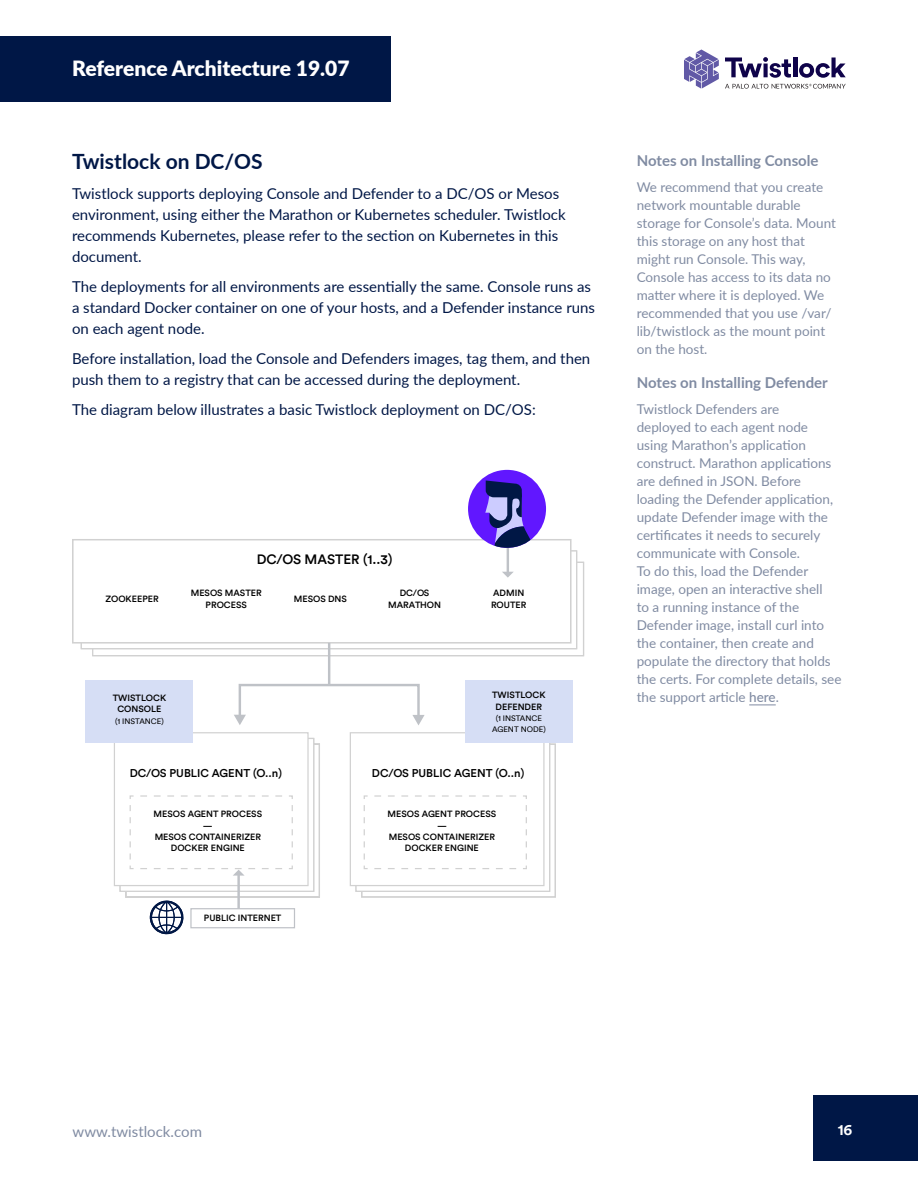
<style>
.page{position:relative;width:918px;height:1188px;background:#fff}
.page>*{position:absolute;margin:0;border:0;box-sizing:border-box;transform-origin:0 0}
.t1{font:900 21px "Lato";color:#fff}
.t2{font:700 21px "Lato";color:#001746}
.t3{font:15px/21px "Lato";color:#001746}
.t4{font:700 15px "Lato";color:#808ba2}
.t5{font:15px "Lato";color:#808ba2}
.t6{font:700 15px "Circular TT";color:#fff}
.t7{font:13.5px/18px "Lato";color:#808ba2}
.t8{font:500 13.5px "Circular TT";color:#000}
.t9{font:500 11.25px "Circular TT";color:#000}
.t10{font:500 9px/11.2px "Circular TT";color:#000;text-align:center}
.t11{font:7.95px/11.2px "Circular TT";color:#000;text-align:center}
.s1{font-weight:500}
</style>
<div class="page">
<div style="left:813px;top:1095px;width:105px;height:66px;background:#001746"></div>
<div style="left:0;top:36px;width:391px;height:66px;background:#001746"></div>
<hr style="left:793px;top:58px;width:4px;height:19px;background:#0f034a">
<svg style="left:799px;top:58px;width:47px;height:20px"></svg>
<svg style="left:725px;top:57px;width:66px;height:21px"></svg>
<svg style="left:684px;top:50px;width:35px;height:39px"></svg>
<svg style="left:725px;top:84px;width:121px;height:5px"></svg>
<svg style="left:749px;top:705px;width:27px;height:1px"></svg>
<svg style="left:80px;top:550px;width:498px;height:348px"></svg>
<div style="left:355px;top:738px;width:195px;height:154px;background:#fff;border:1px solid #d1d1d1"></div>
<div style="left:350px;top:733px;width:194px;height:153px;background:#fff"></div>
<div style="left:350px;top:732px;width:195px;height:154px;border:1px solid #d1d1d1"></div>
<div style="left:465px;top:680px;width:107px;height:63px;background:#d6def5"></div>
<svg style="left:363px;top:795px;width:164px;height:74px"></svg>
<div style="left:114px;top:733px;width:194px;height:153px;background:#fff"></div>
<div style="left:86px;top:680px;width:107px;height:63px;background:#d6def5"></div>
<div style="left:73px;top:540px;width:498px;height:103px;background:#fff"></div>
<div style="left:72px;top:539px;width:500px;height:105px;border:1px solid #d1d1d1"></div>
<hr style="left:507px;top:523px;width:2px;height:50px;background:#bfc2c7">
<svg style="left:502px;top:572px;width:11px;height:6px"></svg>
<div style="left:468px;top:470px;width:78px;height:78px;background:#6117ff;border-radius:50%"></div>
<hr style="left:328px;top:643px;width:2px;height:42px;background:#bfc2c7">
<svg style="left:119px;top:737px;width:202px;height:198px"></svg>
<svg style="left:485px;top:480px;width:46px;height:68px"></svg>
<h1 class="t1" style="left:72px;top:53px;width:279px">Reference Architecture 19.07</h1>
<h1 class="t2" style="left:72px;top:146px;width:192px">Twistlock on DC/OS</h1>
<p class="t3" style="left:72px;top:182px;width:495px">Twistlock supports deploying Console and Defender to a DC/OS or Mesos environment, using either the Marathon or Kubernetes scheduler. Twistlock recommends Kubernetes, please refer to the section on Kubernetes in this document.</p>
<p class="t3" style="left:72px;top:275px;width:525px">The deployments for all environments are essentially the same. Console runs as a standard Docker container on one of your hosts, and a Defender instance runs on each agent node.</p>
<p class="t3" style="left:72px;top:347px;width:520px">Before installation, load the Console and Defenders images, tag them, and then push them to a registry that can be accessed during the deployment.</p>
<p class="t3" style="left:72px;top:398px;width:465px">The diagram below illustrates a basic Twistlock deployment on DC/OS:</p>
<p class="t8" style="left:257px;top:551px;width:137px">DC/OS MASTER (1..3)</p>
<p class="t10" style="left:191px;top:588px;width:73px">MESOS MASTER<br>PROCESS</p>
<p class="t10" style="left:388px;top:588px;width:54px">DC/OS<br>MARATHON</p>
<p class="t10" style="left:106px;top:593px;width:55px">ZOOKEEPER</p>
<p class="t10" style="left:294px;top:593px;width:55px">MESOS DNS</p>
<p class="t10" style="left:491px;top:588px;width:37px;text-align:left">ADMIN<br>ROUTER</p>
<p class="t10" style="left:113px;top:692px;width:55px">TWISTLOCK<br>CONSOLE</p>
<p class="t11" style="left:115px;top:715px;width:50px">(1 INSTANCE)</p>
<p class="t10" style="left:492px;top:689px;width:55px">TWISTLOCK<br>DEFENDER</p>
<p class="t11" style="left:492px;top:712px;width:55px">(1 INSTANCE<br>AGENT NODE)</p>
<p class="t9" style="left:130px;top:766px;width:154px">DC/OS PUBLIC AGENT (O..n)</p>
<p class="t9" style="left:372px;top:766px;width:154px">DC/OS PUBLIC AGENT (O..n)</p>
<p class="t10" style="left:154px;top:808px;width:110px">MESOS AGENT PROCESS —<br>MESOS CONTAINERIZER<br>DOCKER ENGINE</p>
<p class="t10" style="left:388px;top:808px;width:110px">MESOS AGENT PROCESS —<br>MESOS CONTAINERIZER<br>DOCKER ENGINE</p>
<p class="t10" style="left:204px;top:912px;width:79px">PUBLIC INTERNET</p>
<p class="t4" style="left:637px;top:150px;width:183px">Notes on Installing Console</p>
<p class="t7" style="left:637px;top:177px;width:201px">We recommend that you create network mountable durable storage for Console’s data. Mount this storage on any host that might run Console. This way,<br>Console has access to its data no matter where it is deployed. We recommended that you use /var/ lib/twistlock as the mount point on the host.</p>
<p class="t4" style="left:637px;top:372px;width:193px">Notes on Installing Defender</p>
<p class="t7" style="left:637px;top:399px;width:206px">Twistlock Defenders are<br>deployed to each agent node using Marathon’s application construct. Marathon applications are defined in JSON. Before loading the Defender application, update Defender image with the certificates it needs to securely communicate with Console.<br>To do this, load the Defender image, open an interactive shell<br>to a running instance of the<br>Defender image, install curl into the container, then create and populate the directory that holds the certs. For complete details, see the support article <span class="s1">here</span>.</p>
<p class="t5" style="left:73px;top:1121px;width:131px">www.twistlock.com</p>
<p class="t6" style="left:838px;top:1120px;width:16px">16</p>
</div>
